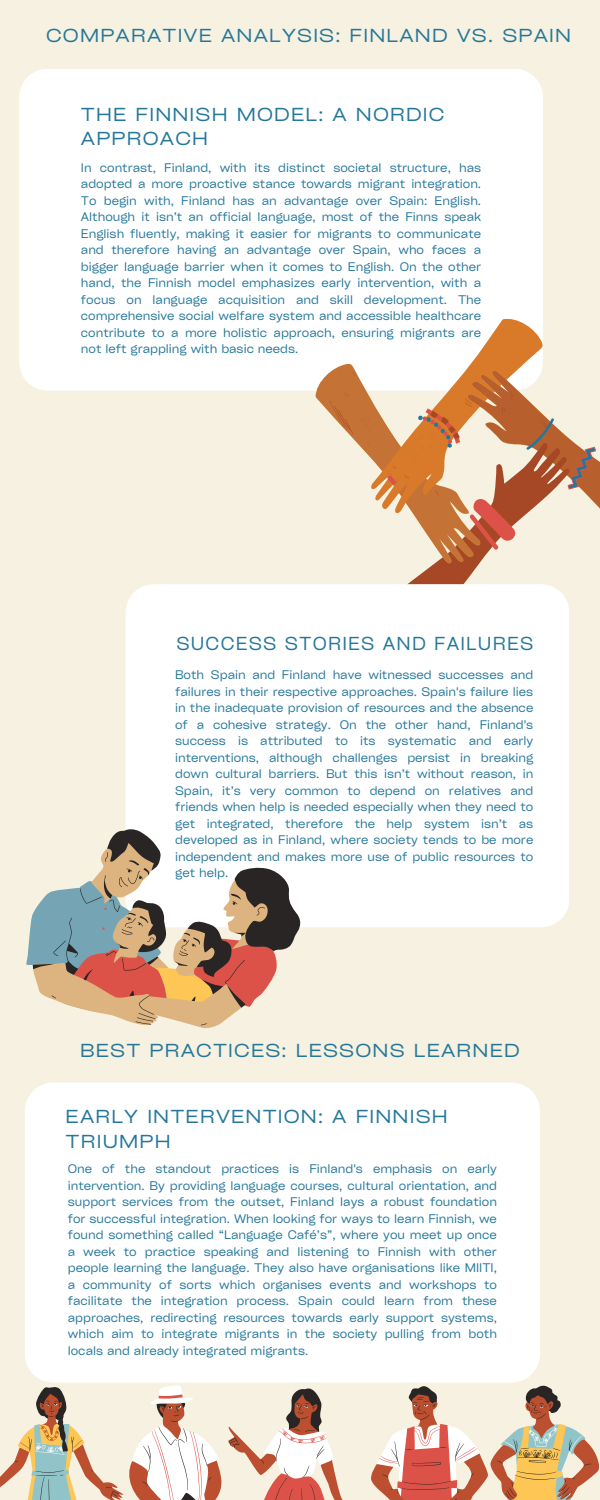
<style>
.page{position:relative;width:600px;height:1500px;background:#f6f1e0}
.page>*{position:absolute;margin:0;border:0;box-sizing:border-box;transform-origin:0 0}
.t1{font:expanded 18px/24.8px "Cy Grotesk";letter-spacing:.065em;color:#25779a}
.t2{font:18px "Cy Grotesk Key";letter-spacing:.065em;color:#25779a}
.t3{font:12px/16.5px "Cy Grotesk Key";color:#25779a;text-align:justify}
</style>
<div class="page">
<div style="left:19px;top:69px;width:524px;height:322px;background:#fff"></div>
<svg style="left:311px;top:346px;width:164px;height:237px"></svg>
<svg style="left:329px;top:313px;width:271px;height:257px"></svg>
<div style="left:126px;top:584px;width:443px;height:343px;background:#fff"></div>
<svg style="left:26px;top:812px;width:291px;height:217px"></svg>
<div style="left:25px;top:1083px;width:515px;height:300px;background:#fff"></div>
<svg style="left:0;top:1385px;width:600px;height:115px"></svg>
<p class="t1" style="left:46px;top:23px;width:526px">COMPARATIVE ANALYSIS: FINLAND VS. SPAIN</p>
<p class="t1" style="left:81px;top:101px;width:365px">THE FINNISH MODEL: A NORDIC<br>APPROACH</p>
<p class="t3" style="left:81px;top:159px;width:402px">In contrast, Finland, with its distinct societal structure, has adopted a more proactive stance towards migrant integration.<br>To begin with, Finland has an advantage over Spain: English.<br>Although it isn’t an official language, most of the Finns speak English fluently, making it easier for migrants to communicate and therefore having an advantage over Spain, who faces a bigger language barrier when it comes to English. On the other hand, the Finnish model emphasizes early intervention, with a focus on language acquisition and skill development. The comprehensive social welfare system and accessible healthcare contribute to a more holistic approach, ensuring migrants are not left grappling with basic needs.</p>
<p class="t2" style="left:176px;top:632px;width:358px">SUCCESS STORIES AND FAILURES</p>
<p class="t3" style="left:175px;top:666px;width:360px">Both Spain and Finland have witnessed successes and failures in their respective approaches. Spain's failure lies in the inadequate provision of resources and the absence of a cohesive strategy. On the other hand, Finland's success is attributed to its systematic and early interventions, although challenges persist in breaking down cultural barriers. But this isn’t without reason, in Spain, it’s very common to depend on relatives and friends when help is needed especially when they need to get integrated, therefore the help system isn’t as developed as in Finland, where society tends to be more independent and makes more use of public resources to get help.</p>
<p class="t1" style="left:80px;top:1037px;width:441px">BEST PRACTICES: LESSONS LEARNED</p>
<p class="t1" style="left:66px;top:1103px;width:384px">EARLY INTERVENTION: A FINNISH<br>TRIUMPH</p>
<p class="t3" style="left:68px;top:1160px;width:431px">One of the standout practices is Finland's emphasis on early intervention. By providing language courses, cultural orientation, and support services from the outset, Finland lays a robust foundation for successful integration. When looking for ways to learn Finnish, we found something called “Language Café’s”, where you meet up once a week to practice speaking and listening to Finnish with other people learning the language. They also have organisations like MIITI, a community of sorts which organises events and workshops to facilitate the integration process. Spain could learn from these approaches, redirecting resources towards early support systems, which aim to integrate migrants in the society pulling from both locals and already integrated migrants.</p>
</div>
